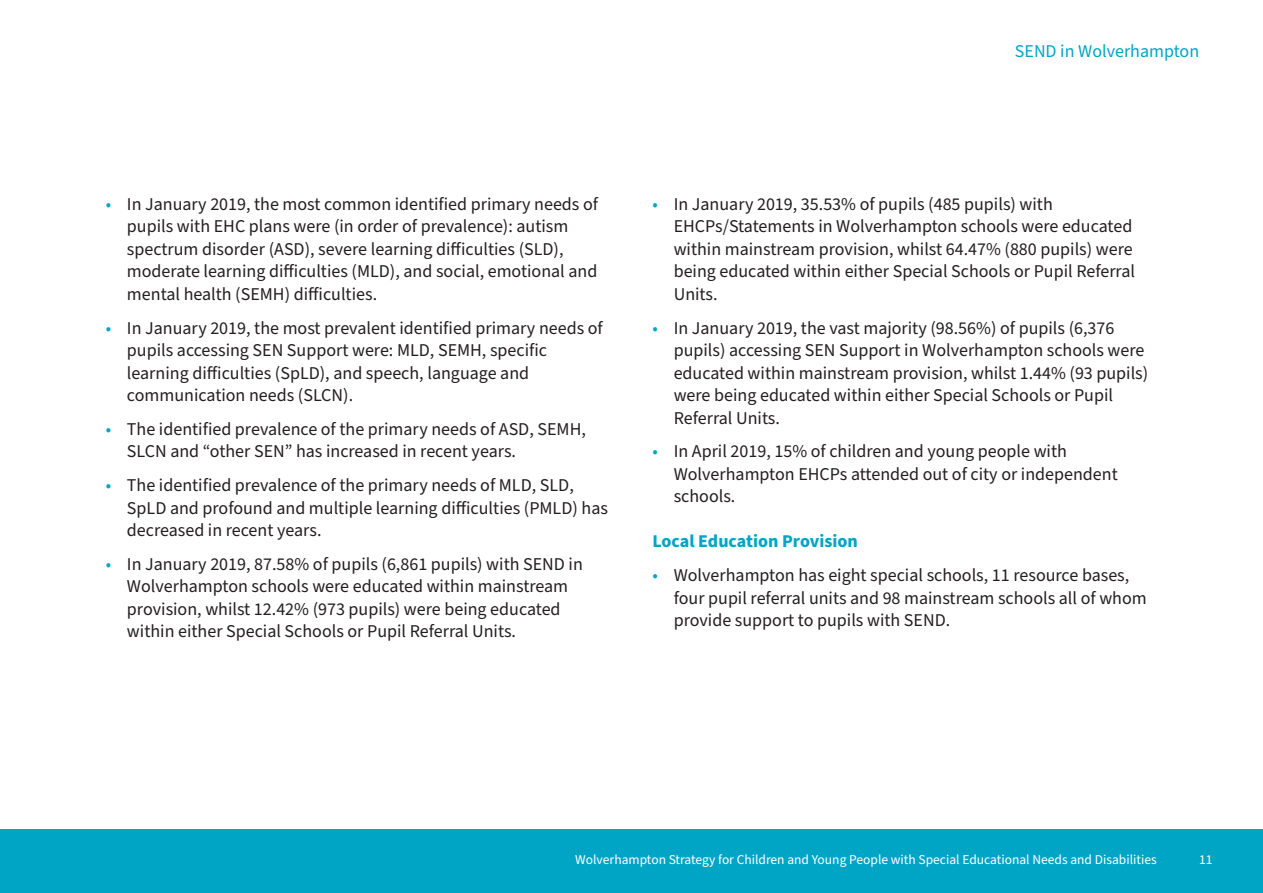
<style>
.page{position:relative;width:1263px;height:893px;background:#fff}
.page>*{position:absolute;margin:0;border:0;box-sizing:border-box;transform-origin:0 0}
.t1{font:18px/22.5px "Source Sans Pro";color:#231f20}
.t2{font:700 18px "Source Sans Pro";color:#00a5c6}
.t3{font:18px "Source Sans Pro";color:#00a5c6}
.t4{font:13.5px "Source Sans Pro";color:#fff}
.s1{color:#00a5c6}
</style>
<div class="page">
<div style="left:0;top:829px;width:1263px;height:64px;background:#00a5c6"></div>
<p class="t3" style="left:1015px;top:44px;width:186px">SEND in Wolverhampton</p>
<p class="t1" style="left:127px;top:194px;width:473px;text-indent:-21px"><span class="s1">•</span> In January 2019, the most common identified primary needs of pupils with EHC plans were (in order of prevalence): autism spectrum disorder (ASD), severe learning difficulties (SLD), moderate learning difficulties (MLD), and social, emotional and mental health (SEMH) difficulties.</p>
<p class="t1" style="left:127px;top:318px;width:477px;text-indent:-21px"><span class="s1">•</span> In January 2019, the most prevalent identified primary needs of pupils accessing SEN Support were: MLD, SEMH, specific learning difficulties (SpLD), and speech, language and communication needs (SLCN).</p>
<p class="t1" style="left:127px;top:419px;width:460px;text-indent:-21px"><span class="s1">•</span> The identified prevalence of the primary needs of ASD, SEMH,<br>SLCN and “other SEN” has increased in recent years.</p>
<p class="t1" style="left:127px;top:475px;width:482px;text-indent:-21px"><span class="s1">•</span> The identified prevalence of the primary needs of MLD, SLD,<br>SpLD and profound and multiple learning difficulties (PMLD) has decreased in recent years.</p>
<p class="t1" style="left:127px;top:554px;width:457px;text-indent:-21px"><span class="s1">•</span> In January 2019, 87.58% of pupils (6,861 pupils) with SEND in Wolverhampton schools were educated within mainstream provision, whilst 12.42% (973 pupils) were being educated within either Special Schools or Pupil Referral Units.</p>
<p class="t1" style="left:674px;top:194px;width:463px;text-indent:-21px"><span class="s1">•</span> In January 2019, 35.53% of pupils (485 pupils) with EHCPs/Statements in Wolverhampton schools were educated within mainstream provision, whilst 64.47% (880 pupils) were being educated within either Special Schools or Pupil Referral Units.</p>
<p class="t1" style="left:674px;top:318px;width:476px;text-indent:-21px"><span class="s1">•</span> In January 2019, the vast majority (98.56%) of pupils (6,376 pupils) accessing SEN Support in Wolverhampton schools were educated within mainstream provision, whilst 1.44% (93 pupils) were being educated within either Special Schools or Pupil Referral Units.</p>
<p class="t1" style="left:674px;top:442px;width:446px;text-indent:-21px"><span class="s1">•</span> In April 2019, 15% of children and young people with<br>Wolverhampton EHCPs attended out of city or independent schools.</p>
<p class="t2" style="left:652px;top:535px;width:207px">Local Education Provision</p>
<p class="t1" style="left:674px;top:565px;width:474px;text-indent:-21px"><span class="s1">•</span> Wolverhampton has eight special schools, 11 resource bases, four pupil referral units and 98 mainstream schools all of whom provide support to pupils with SEND.</p>
<p class="t4" style="left:575px;top:855px;width:583px">Wolverhampton Strategy for Children and Young People with Special Educational Needs and Disabilities</p>
<p class="t4" style="left:1199px;top:855px;width:15px">11</p>
</div>
